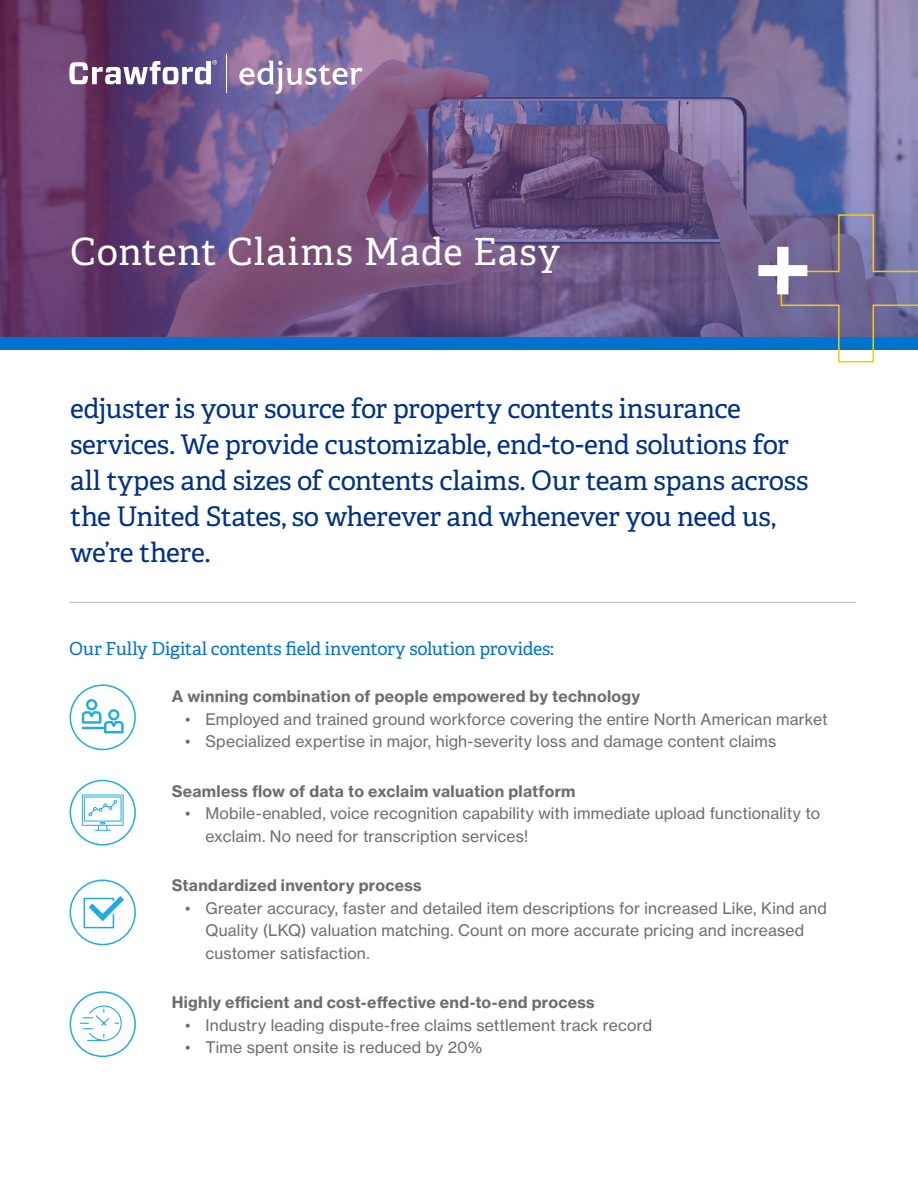
<style>
.page{position:relative;width:918px;height:1188px;background:#fff}
.page>*{position:absolute;margin:0;border:0;box-sizing:border-box;transform-origin:0 0}
.t1{font:37.5px "Adelle PE";letter-spacing:.02em;color:#fff}
.t2{font:27px/36px "Adelle PE";letter-spacing:-.015em;color:#003186}
.t3{font:18px "Adelle PE";letter-spacing:-.02em;color:#0073ce}
.t4{font:15.75px/22.5px "N Haas Grotesk TX Std 55 Rg";letter-spacing:.015em;color:#6c6d70}
.t5{font:15.75px "N Haas Grotesk TX Std 75 Bd";letter-spacing:.02em;color:#6c6d70}
</style>
<div class="page">
<img style="left:0;top:0;width:918px;height:337px">
<div style="left:0;top:337px;width:918px;height:13px;background:#0073ce"></div>
<hr style="left:69px;top:602px;width:787px;height:1px;background:#bcbdc0">
<svg style="left:758px;top:214px;width:160px;height:149px"></svg>
<svg style="left:69px;top:60px;width:148px;height:24px"></svg>
<hr style="left:226px;top:54px;width:1px;height:38px;background:#fff">
<svg style="left:239px;top:61px;width:124px;height:33px"></svg>
<div style="left:70px;top:780px;width:66px;height:66px;border:2px solid #22abe2;border-radius:50%"></div>
<svg style="left:82px;top:795px;width:42px;height:36px"></svg>
<div style="left:70px;top:684px;width:66px;height:66px;border:2px solid #22abe2;border-radius:50%"></div>
<svg style="left:82px;top:699px;width:42px;height:34px"></svg>
<div style="left:70px;top:991px;width:66px;height:66px;border:2px solid #22abe2;border-radius:50%"></div>
<svg style="left:79px;top:1005px;width:43px;height:36px"></svg>
<div style="left:70px;top:880px;width:66px;height:65px;border:2px solid #22abe2;border-radius:50%"></div>
<svg style="left:83px;top:896px;width:41px;height:33px"></svg>
<p class="t1" style="left:70px;top:224px;width:491px">Content Claims Made Easy</p>
<p class="t2" style="left:70px;top:389px;width:740px">edjuster is your source for property contents insurance services. We provide customizable, end-to-end solutions for all types and sizes of contents claims. Our team spans across the United States, so wherever and whenever you need us, we’re there.</p>
<p class="t3" style="left:69px;top:635px;width:487px">Our Fully Digital contents field inventory solution provides:</p>
<p class="t5" style="left:172px;top:687px;width:470px">A winning combination of people empowered by technology</p>
<p class="t4" style="left:185px;top:708px;width:644px">• Employed and trained ground workforce covering the entire North American market</p>
<p class="t4" style="left:185px;top:730px;width:593px">• Specialized expertise in major, high-severity loss and damage content claims</p>
<p class="t5" style="left:172px;top:781px;width:405px">Seamless flow of data to exclaim valuation platform</p>
<p class="t4" style="left:205px;top:802px;width:616px;text-indent:-20px">• Mobile-enabled, voice recognition capability with immediate upload functionality to exclaim. No need for transcription services!</p>
<p class="t5" style="left:172px;top:876px;width:252px">Standardized inventory process</p>
<p class="t4" style="left:205px;top:897px;width:623px;text-indent:-20px">• Greater accuracy, faster and detailed item descriptions for increased Like, Kind and<br>Quality (LKQ) valuation matching. Count on more accurate pricing and increased customer satisfaction.</p>
<p class="t5" style="left:172px;top:993px;width:425px">Highly efficient and cost-effective end-to-end process</p>
<p class="t4" style="left:185px;top:1014px;width:468px">• Industry leading dispute-free claims settlement track record</p>
<p class="t4" style="left:185px;top:1036px;width:298px">• Time spent onsite is reduced by 20%</p>
</div>
